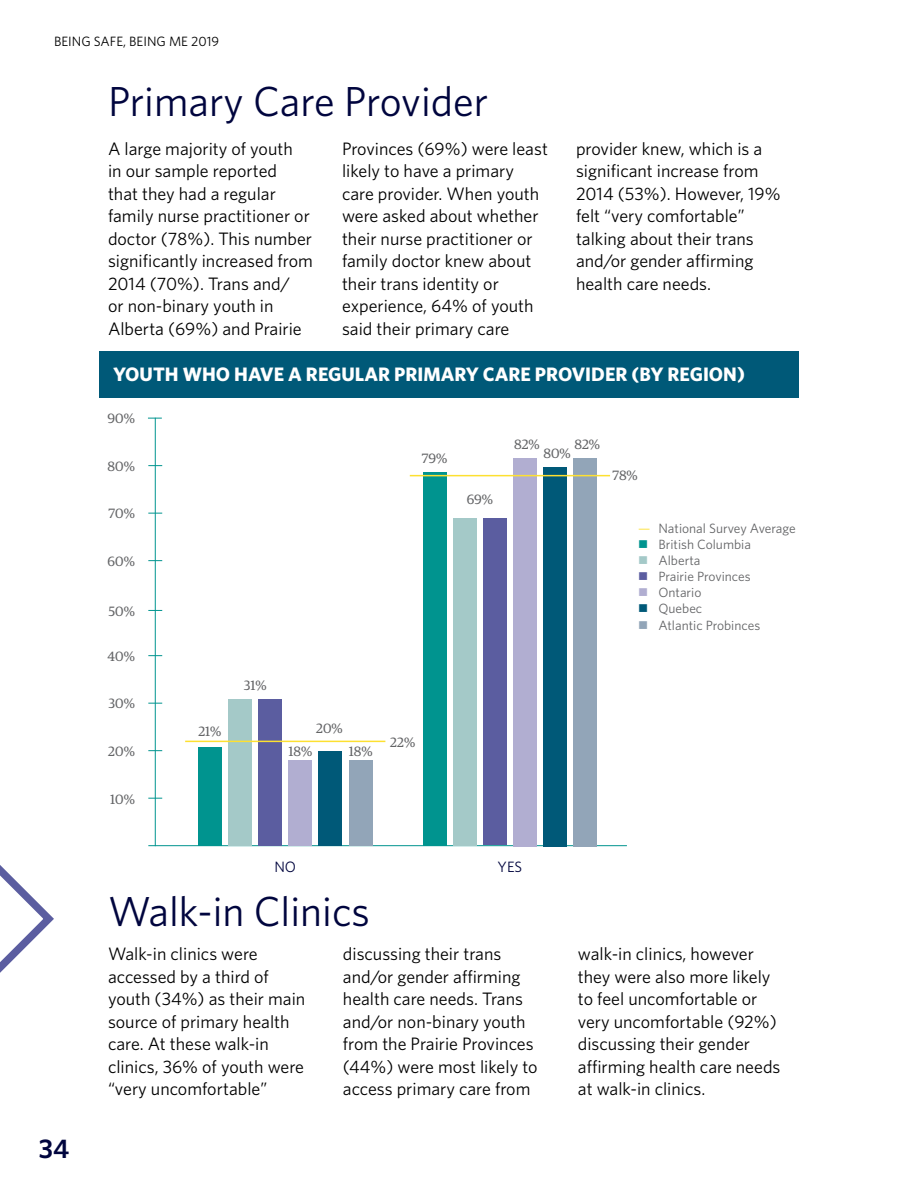
<style>
.page{position:relative;width:918px;height:1188px;background:#fff}
.page>*{position:absolute;margin:0;border:0;box-sizing:border-box;transform-origin:0 0}
.t1{font:42px "Whitney";color:#00053e}
.t2{font:600 27px "Whitney";color:#00053e}
.t3{font:700 19.5px "Whitney";color:#fff}
.t4{font:18px/22.5px "Whitney";color:#000}
.t5{font:15px "Whitney";color:#00053e}
.t6{font:13.5px "Guardian Egyp";color:#636466}
.t7{font:13.5px "Whitney";color:#636466}
.t8{font:13.5px "Whitney";color:#000}
.t9{font:13.35px/16px "Whitney";color:#636466}
.s1{color:#fde031}
</style>
<div class="page">
<div style="left:100px;top:352px;width:699px;height:46px;background:#005978"></div>
<hr style="left:155px;top:418px;width:1px;height:428px;background:#00948f">
<svg style="left:148px;top:655px;width:14px;height:1px"></svg>
<svg style="left:148px;top:418px;width:14px;height:1px"></svg>
<svg style="left:148px;top:703px;width:14px;height:1px"></svg>
<svg style="left:148px;top:465px;width:14px;height:1px"></svg>
<svg style="left:148px;top:750px;width:14px;height:1px"></svg>
<svg style="left:148px;top:513px;width:14px;height:1px"></svg>
<svg style="left:148px;top:798px;width:14px;height:1px"></svg>
<svg style="left:148px;top:560px;width:14px;height:1px"></svg>
<svg style="left:148px;top:610px;width:14px;height:1px"></svg>
<hr style="left:148px;top:845px;width:479px;height:1px;background:#00948f">
<div style="left:198px;top:747px;width:24px;height:99px;background:#00948f"></div>
<div style="left:228px;top:699px;width:24px;height:147px;background:#a4c9c8"></div>
<div style="left:319px;top:752px;width:23px;height:94px;background:#005978"></div>
<div style="left:258px;top:699px;width:24px;height:147px;background:#5b5da0"></div>
<div style="left:289px;top:761px;width:23px;height:85px;background:#b1aed1"></div>
<div style="left:349px;top:761px;width:23px;height:85px;background:#92a5b8"></div>
<div style="left:423px;top:472px;width:24px;height:374px;background:#00948f"></div>
<div style="left:453px;top:518px;width:24px;height:328px;background:#a4c9c8"></div>
<div style="left:483px;top:518px;width:24px;height:327px;background:#5b5da0"></div>
<div style="left:543px;top:467px;width:24px;height:379px;background:#005978"></div>
<div style="left:513px;top:458px;width:24px;height:388px;background:#b1aed1"></div>
<div style="left:573px;top:458px;width:24px;height:388px;background:#92a5b8"></div>
<hr style="left:185px;top:741px;width:200px;height:1px;background:#fde031">
<hr style="left:410px;top:475px;width:200px;height:1px;background:#fde031">
<svg style="left:0;top:865px;width:54px;height:108px"></svg>
<p class="t8" style="left:54px;top:32px;width:167px">BEING SAFE, BEING ME 2019</p>
<h1 class="t1" style="left:108px;top:73px;width:382px">Primary Care Provider</h1>
<p class="t4" style="left:108px;top:137px;width:207px">A large majority of youth<br>in our sample reported<br>that they had a regular family nurse practitioner or doctor (78%). This number significantly increased from<br>2014 (70%). Trans and/<br>or non-binary youth in<br>Alberta (69%) and Prairie</p>
<p class="t4" style="left:342px;top:137px;width:207px">Provinces (69%) were least likely to have a primary care provider. When youth were asked about whether their nurse practitioner or family doctor knew about their trans identity or experience, 64% of youth said their primary care</p>
<p class="t4" style="left:576px;top:137px;width:206px">provider knew, which is a significant increase from<br>2014 (53%). However, 19% felt “very comfortable” talking about their trans and/or gender affirming health care needs.</p>
<p class="t3" style="left:113px;top:361px;width:633px">YOUTH WHO HAVE A REGULAR PRIMARY CARE PROVIDER (BY REGION)</p>
<p class="t6" style="left:108px;top:409px;width:29px">90%</p>
<p class="t6" style="left:108px;top:457px;width:29px">80%</p>
<p class="t6" style="left:109px;top:504px;width:28px">70%</p>
<p class="t6" style="left:108px;top:552px;width:29px">60%</p>
<p class="t6" style="left:108px;top:602px;width:28px">50%</p>
<p class="t6" style="left:108px;top:647px;width:29px">40%</p>
<p class="t6" style="left:109px;top:695px;width:28px">30%</p>
<p class="t6" style="left:108px;top:742px;width:28px">20%</p>
<p class="t6" style="left:110px;top:790px;width:26px">10%</p>
<p class="t6" style="left:198px;top:722px;width:25px">21%</p>
<p class="t6" style="left:244px;top:676px;width:24px">31%</p>
<p class="t6" style="left:422px;top:449px;width:27px">79%</p>
<p class="t6" style="left:467px;top:490px;width:28px">69%</p>
<p class="t6" style="left:514px;top:435px;width:27px">82%</p>
<p class="t6" style="left:574px;top:435px;width:27px">82%</p>
<p class="t6" style="left:543px;top:444px;width:29px">80%</p>
<p class="t6" style="left:613px;top:466px;width:27px">78%</p>
<p class="t7" style="left:638px;top:519px;width:159px"><span class="s1">—</span> National Survey Average</p>
<p class="t9" style="left:658px;top:536px;width:103px">British Columbia<br>Alberta<br>Prairie Provinces<br>Ontario<br>Quebec<br>Atlantic Probinces</p>
<p class="t6" style="left:316px;top:719px;width:28px">20%</p>
<p class="t6" style="left:289px;top:742px;width:25px">18%</p>
<p class="t6" style="left:349px;top:742px;width:25px">18%</p>
<p class="t6" style="left:390px;top:733px;width:27px">22%</p>
<p class="t5" style="left:274px;top:857px;width:23px">NO</p>
<p class="t5" style="left:498px;top:857px;width:26px">YES</p>
<h1 class="t1" style="left:108px;top:883px;width:264px">Walk-in Clinics</h1>
<h2 class="t2" style="left:39px;top:1131px;width:32px">34</h2>
<p class="t4" style="left:108px;top:943px;width:199px">Walk-in clinics were accessed by a third of youth (34%) as their main source of primary health care. At these walk-in clinics, 36% of youth were “very uncomfortable”</p>
<p class="t4" style="left:343px;top:943px;width:196px">discussing their trans and/or gender affirming health care needs. Trans and/or non-binary youth from the Prairie Provinces (44%) were most likely to access primary care from</p>
<p class="t4" style="left:578px;top:943px;width:204px">walk-in clinics, however they were also more likely to feel uncomfortable or very uncomfortable (92%) discussing their gender affirming health care needs at walk-in clinics.</p>
</div>
